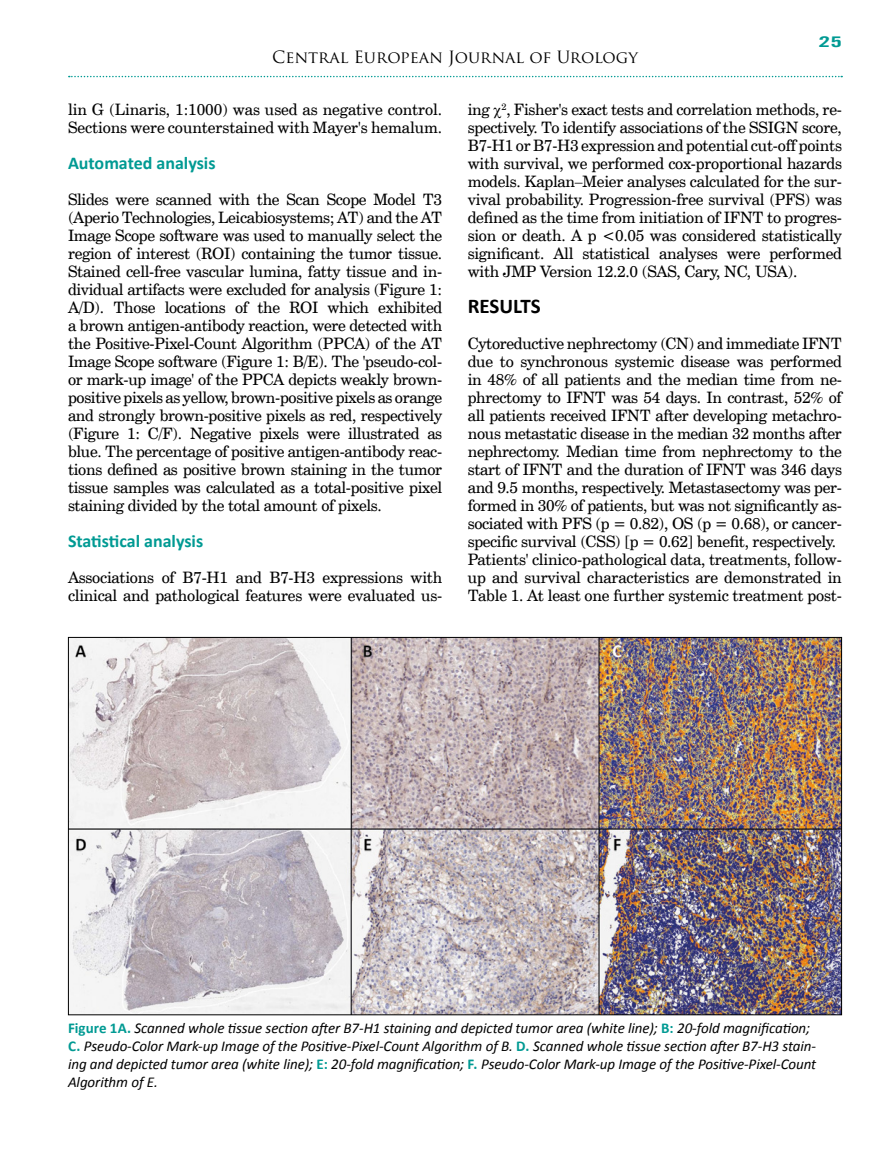
<style>
.page{position:relative;width:893px;height:1174px;background:#fff}
.page>*{position:absolute;margin:0;border:0;box-sizing:border-box;transform-origin:0 0}
.t1{font:700 21px "Calibri";letter-spacing:-.005em;color:#000}
.t2{font:700 18px "Calibri";color:#009a93}
.t3{font:16.5px "Trajan Pro";color:#000}
.t4{font:15.75px/18px "Cent Schbook EU";letter-spacing:-.02em;color:#000}
.t5{font:italic 15px/18px "Calibri";letter-spacing:-.005em;color:#000}
.t6{font:15px "Alternate Gothic No 2 EU";color:#009a93;scale:2 1}
.s1{font-weight:700;font-style:normal;color:#009a93}
</style>
<div class="page">
<svg style="left:69px;top:76px;width:773px;height:1px"></svg>
<img style="left:70px;top:639px;width:770px;height:374px">
<p class="t6" style="left:819px;top:33px;width:13px">25</p>
<p class="t3" style="left:272px;top:47px;width:367px">Central European Journal of Urology</p>
<p class="t4" style="left:68px;top:101px;width:376px">lin G (Linaris, 1:1000) was used as negative control.<br>Sections were counterstained with Mayer's hemalum.</p>
<p class="t2" style="left:68px;top:151px;width:149px">Automated analysis</p>
<p class="t4" style="left:68px;top:191px;width:376px;text-align:justify">Slides were scanned with the Scan Scope Model T3 (Aperio Technologies, Leicabiosystems; AT) and the AT Image Scope software was used to manually select the region of interest (ROI) containing the tumor tissue.<br>Stained cell-free vascular lumina, fatty tissue and in&shy;dividual artifacts were excluded for analysis (Figure 1:<br>A/D). Those locations of the ROI which exhibited a brown antigen-antibody reaction, were detected with the Positive-Pixel-Count Algorithm (PPCA) of the AT Image Scope software (Figure 1: B/E). The 'pseudo-col&shy;or mark-up image' of the PPCA depicts weakly brown&shy;positive pixels as yellow, brown-positive pixels as orange and strongly brown-positive pixels as red, respectively (Figure 1: C/F). Negative pixels were illustrated as blue. The percentage of positive antigen-antibody reac&shy;tions defined as positive brown staining in the tumor tissue samples was calculated as a total-positive pixel staining divided by the total amount of pixels.</p>
<p class="t2" style="left:68px;top:529px;width:137px">Statistical analysis</p>
<p class="t4" style="left:68px;top:569px;width:376px">Associations of B7-H1 and B7-H3 expressions with clinical and pathological features were evaluated us-</p>
<p class="t4" style="left:468px;top:101px;width:376px;text-align:justify">ing <sup>2</sup>, Fisher's exact tests and correlation methods, re&shy;spectively. To identify associations of the SSIGN score, B7-H1 or B7-H3 expression and potential cut-off points with survival, we performed cox-proportional hazards models. Kaplan–Meier analyses calculated for the sur&shy;vival probability. Progression-free survival (PFS) was defined as the time from initiation of IFNT to progres&shy;sion or death. A p &lt;0.05 was considered statistically significant. All statistical analyses were performed with JMP Version 12.2.0 (SAS, Cary, NC, USA).</p>
<h1 class="t1" style="left:468px;top:292px;width:75px">RESULTS</h1>
<p class="t4" style="left:468px;top:335px;width:376px">Cytoreductive nephrectomy (CN) and immediate IFNT due to synchronous systemic disease was performed in 48% of all patients and the median time from ne&shy;phrectomy to IFNT was 54 days. In contrast, 52% of all patients received IFNT after developing metachro&shy;nous metastatic disease in the median 32 months after nephrectomy. Median time from nephrectomy to the start of IFNT and the duration of IFNT was 346 days and 9.5 months, respectively. Metastasectomy was per&shy;formed in 30% of patients, but was not significantly as&shy;sociated with PFS (p = 0.82), OS (p = 0.68), or cancer&shy;specific survival (CSS) [p = 0.62] benefit, respectively.<br>Patients' clinico-pathological data, treatments, follow&shy;up and survival characteristics are demonstrated in Table 1. At least one further systemic treatment post-</p>
<p class="t5" style="left:68px;top:1018px;width:750px"><span class="s1">Figure 1A.</span> Scanned whole tissue section after B7-H1 staining and depicted tumor area (white line); <span class="s1">B:</span> 20-fold magnification; <span class="s1">C.</span> Pseudo-Color Mark-up Image of the Positive-Pixel-Count Algorithm of B. <span class="s1">D.</span> Scanned whole tissue section after B7-H3 stain&shy;ing and depicted tumor area (white line); <span class="s1">E:</span> 20-fold magnification; <span class="s1">F.</span> Pseudo-Color Mark-up Image of the Positive-Pixel-Count Algorithm of E.</p>
</div>
